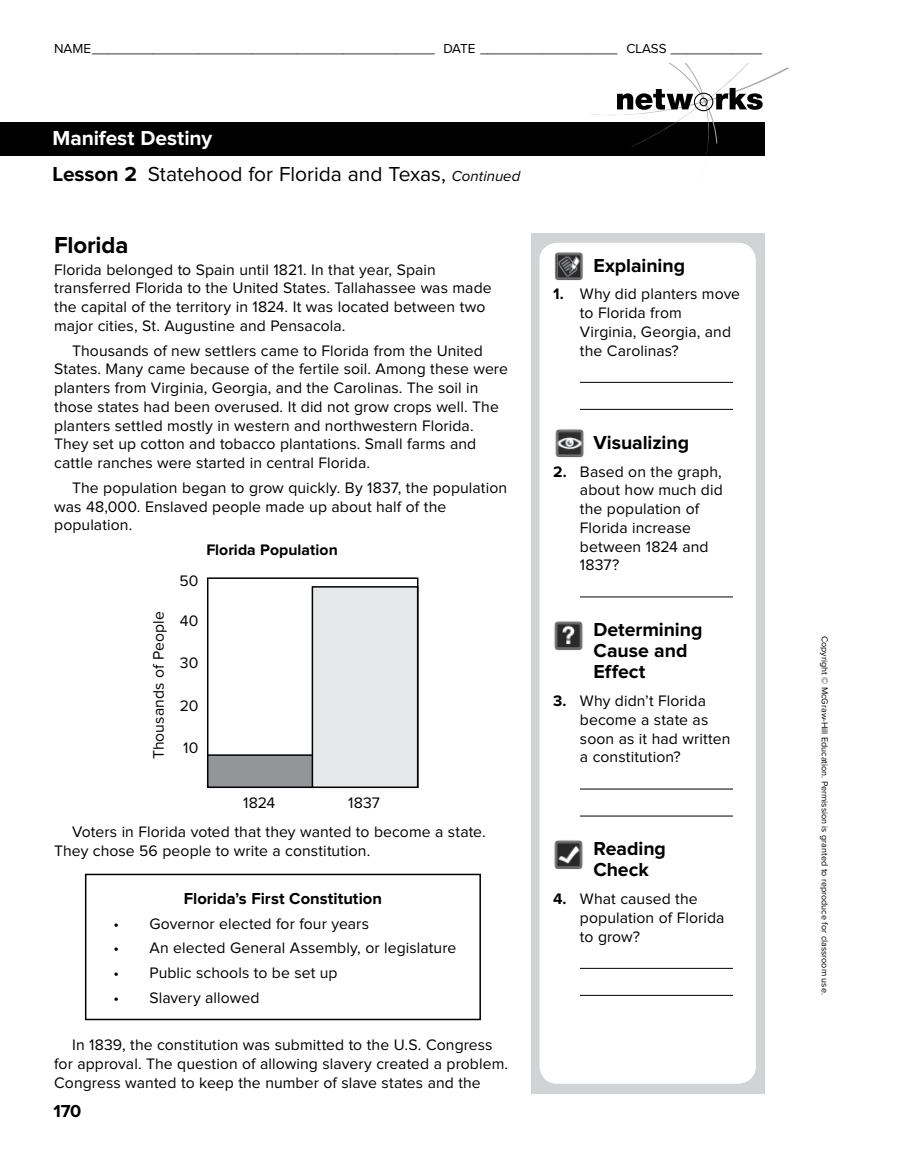
<style>
.page{position:relative;width:918px;height:1175px;background:#fff}
.page>*{position:absolute;margin:0;border:0;box-sizing:border-box;transform-origin:0 0}
.t1{font:700 24px "Proxima Nova";letter-spacing:-.005em;color:#000}
.t2{font:21px "Proxima Nova";letter-spacing:-.005em;color:#000}
.t3{font:700 21px "Proxima Nova";letter-spacing:-.005em;color:#fff}
.t4{font:700 19.5px/21px "Proxima Nova";letter-spacing:-.005em;color:#000}
.t5{font:700 18px "Proxima Nova";color:#000}
.t6{font:700 16.5px "Proxima Nova";color:#000}
.t7{font:15.75px/18.8px "Proxima Nova";letter-spacing:.005em;color:#000}
.t8{font:700 15.75px "Proxima Nova";color:#000}
.t9{font:13.5px "Proxima Nova";color:#000}
.t10{font:9px "Proxima Nova";color:#000}
.s1{font-weight:700}
.s2{font-style:italic;font-size:15px}
</style>
<div class="page">
<div style="left:0;top:122px;width:765px;height:33px;background:#000"></div>
<svg style="left:589px;top:63px;width:200px;height:93px"></svg>
<div style="left:531px;top:234px;width:234px;height:860px;background:#d1d3d4"></div>
<div style="left:540px;top:243px;width:216px;height:840px;background:#fff;border-radius:18px"></div>
<hr style="left:580px;top:382px;width:153px;height:1px;background:#000">
<hr style="left:580px;top:409px;width:153px;height:1px;background:#000">
<hr style="left:580px;top:596px;width:153px;height:1px;background:#000">
<hr style="left:580px;top:788px;width:153px;height:1px;background:#000">
<hr style="left:580px;top:815px;width:153px;height:1px;background:#000">
<hr style="left:580px;top:968px;width:153px;height:1px;background:#000">
<hr style="left:580px;top:995px;width:153px;height:1px;background:#000">
<img style="left:554px;top:252px;width:29px;height:29px">
<img style="left:555px;top:429px;width:29px;height:29px">
<img style="left:554px;top:621px;width:29px;height:30px">
<img style="left:554px;top:840px;width:29px;height:30px">
<div style="left:207px;top:577px;width:211px;height:211px;border:2px solid #000"></div>
<div style="left:208px;top:755px;width:105px;height:32px;background:#939598"></div>
<div style="left:207px;top:754px;width:107px;height:34px;border:2px solid #000"></div>
<div style="left:312px;top:587px;width:106px;height:200px;background:#e6e7e8"></div>
<div style="left:312px;top:586px;width:106px;height:202px;border:2px solid #000"></div>
<div style="left:85px;top:873px;width:396px;height:147px;border:2px solid #000"></div>
<p class="t9" style="left:54px;top:41px;width:710px">NAME_____________________________________________ DATE __________________ CLASS ____________</p>
<h2 class="t3" style="left:52px;top:126px;width:161px">Manifest Destiny</h2>
<h2 class="t2" style="left:52px;top:162px;width:470px"><span class="s1">Lesson 2</span> Statehood for Florida and Texas, <span class="s2">Continued</span></h2>
<h1 class="t1" style="left:54px;top:231px;width:76px">Florida</h1>
<p class="t7" style="left:54px;top:260px;width:439px">Florida belonged to Spain until 1821. In that year, Spain transferred Florida to the United States. Tallahassee was made the capital of the territory in 1824. It was located between two major cities, St. Augustine and Pensacola.</p>
<p class="t7" style="left:54px;top:341px;width:455px;text-indent:18px">Thousands of new settlers came to Florida from the United States. Many came because of the fertile soil. Among these were planters from Virginia, Georgia, and the Carolinas. The soil in those states had been overused. It did not grow crops well. The planters settled mostly in western and northwestern Florida.<br>They set up cotton and tobacco plantations. Small farms and cattle ranches were started in central Florida.</p>
<p class="t7" style="left:54px;top:478px;width:454px;text-indent:18px">The population began to grow quickly. By 1837, the population was 48,000. Enslaved people made up about half of the population.</p>
<p class="t7" style="left:150px;top:759px;width:149px;rotate:-90deg">Thousands of People</p>
<p class="t7" style="left:179px;top:571px;width:20px">50</p>
<p class="t8" style="left:206px;top:541px;width:133px">Florida Population</p>
<p class="t7" style="left:180px;top:612px;width:20px">40</p>
<p class="t7" style="left:180px;top:654px;width:20px">30</p>
<p class="t7" style="left:180px;top:696px;width:20px">20</p>
<p class="t7" style="left:183px;top:738px;width:17px">10</p>
<p class="t7" style="left:243px;top:793px;width:34px">1824</p>
<p class="t7" style="left:348px;top:793px;width:33px">1837</p>
<p class="t7" style="left:54px;top:822px;width:433px;text-indent:18px">Voters in Florida voted that they wanted to become a state.<br>They chose 56 people to write a constitution.</p>
<p class="t6" style="left:184px;top:889px;width:199px">Florida’s First Constitution</p>
<p class="t7" style="left:113px;top:914px;width:257px">• Governor elected for four years</p>
<p class="t7" style="left:113px;top:939px;width:344px">• An elected General Assembly, or legislature</p>
<p class="t7" style="left:113px;top:964px;width:226px">• Public schools to be set up</p>
<p class="t7" style="left:113px;top:988px;width:147px">• Slavery allowed</p>
<p class="t7" style="left:54px;top:1036px;width:456px;text-indent:18px">In 1839, the constitution was submitted to the U.S. Congress for approval. The question of allowing slavery created a problem.<br>Congress wanted to keep the number of slave states and the</p>
<p class="t5" style="left:54px;top:1100px;width:29px">170</p>
<p class="t4" style="left:593px;top:255px;width:93px">Explaining</p>
<p class="t7" style="left:580px;top:285px;width:162px;text-indent:-27px"><span class="s1">1.</span> Why did planters move to Florida from<br>Virginia, Georgia, and the Carolinas?</p>
<p class="t4" style="left:594px;top:432px;width:97px">Visualizing</p>
<p class="t7" style="left:580px;top:462px;width:144px;text-indent:-27px"><span class="s1">2.</span> Based on the graph, about how much did the population of<br>Florida increase between 1824 and<br>1837?</p>
<p class="t4" style="left:594px;top:620px;width:110px">Determining<br>Cause and<br>Effect</p>
<p class="t7" style="left:580px;top:692px;width:152px;text-indent:-27px"><span class="s1">3.</span> Why didn’t Florida become a state as soon as it had written a constitution?</p>
<p class="t4" style="left:594px;top:839px;width:74px">Reading<br>Check</p>
<p class="t7" style="left:580px;top:890px;width:146px;text-indent:-27px"><span class="s1">4.</span> What caused the population of Florida to grow?</p>
<p class="t10" style="left:830px;top:636px;width:360px;rotate:90deg">Copyright © McGraw-Hill Education. Permission is granted to reproduce for classroom use.</p>
</div>
